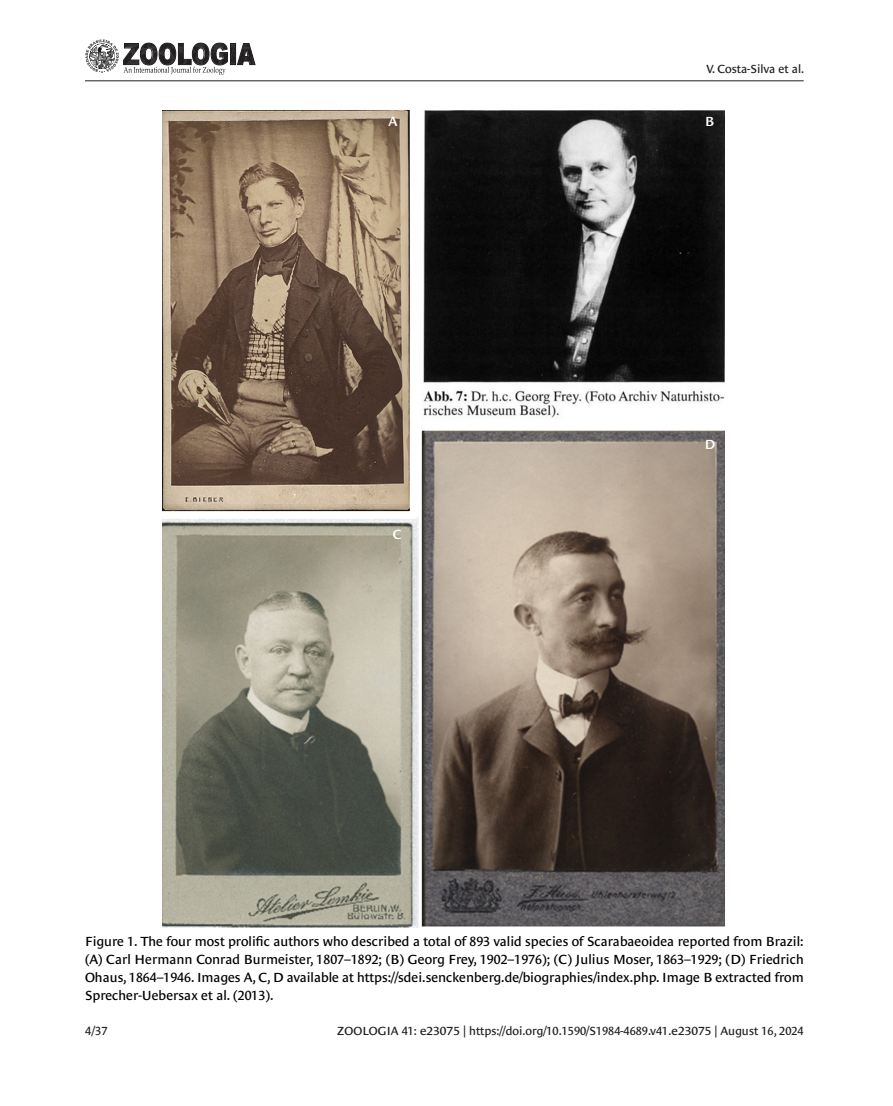
<style>
.page{position:relative;width:893px;height:1106px;background:#fff}
.page>*{position:absolute;margin:0;border:0;box-sizing:border-box;transform-origin:0 0}
.Figure_caption{font:13.5px/18px "Le Monde Sans Std";color:#000;text-align:justify}
.t1{font:600 13.5px "Le Monde Sans Std";color:#fff}
.t2{font:12px "Le Monde Sans Std";color:#231f20}
</style>
<div class="page">
<img style="left:162px;top:111px;width:563px;height:816px">
<hr style="left:85px;top:80px;width:719px;height:1px;background:#231f20">
<svg style="left:85px;top:39px;width:170px;height:36px"></svg>
<p class="t1" style="left:389px;top:114px;width:10px">A</p>
<p class="t1" style="left:393px;top:526px;width:10px">C</p>
<p class="t2" style="left:706px;top:62px;width:99px">V. Costa-Silva et al.</p>
<p class="t1" style="left:705px;top:114px;width:11px">B</p>
<p class="t1" style="left:705px;top:436px;width:12px">D</p>
<p class="Figure_caption" style="left:85px;top:931px;width:720px">Figure 1. The four most prolific authors who described a total of 893 valid species of Scarabaeoidea reported from Brazil: (A) Carl Hermann Conrad Burmeister, 1807–1892; (B) Georg Frey, 1902–1976); (C) Julius Moser, 1863–1929; (D) Friedrich Ohaus, 1864–1946. Images A, C, D available at https://sdei.senckenberg.de/biographies/index.php. Image B extracted from Sprecher-Uebersax et al. (2013).</p>
<p class="t2" style="left:85px;top:1023px;width:24px">4/37</p>
<p class="t2" style="left:337px;top:1023px;width:468px">ZOOLOGIA 41: e23075 | https://doi.org/10.1590/S1984-4689.v41.e23075 | August 16, 2024</p>
</div>
